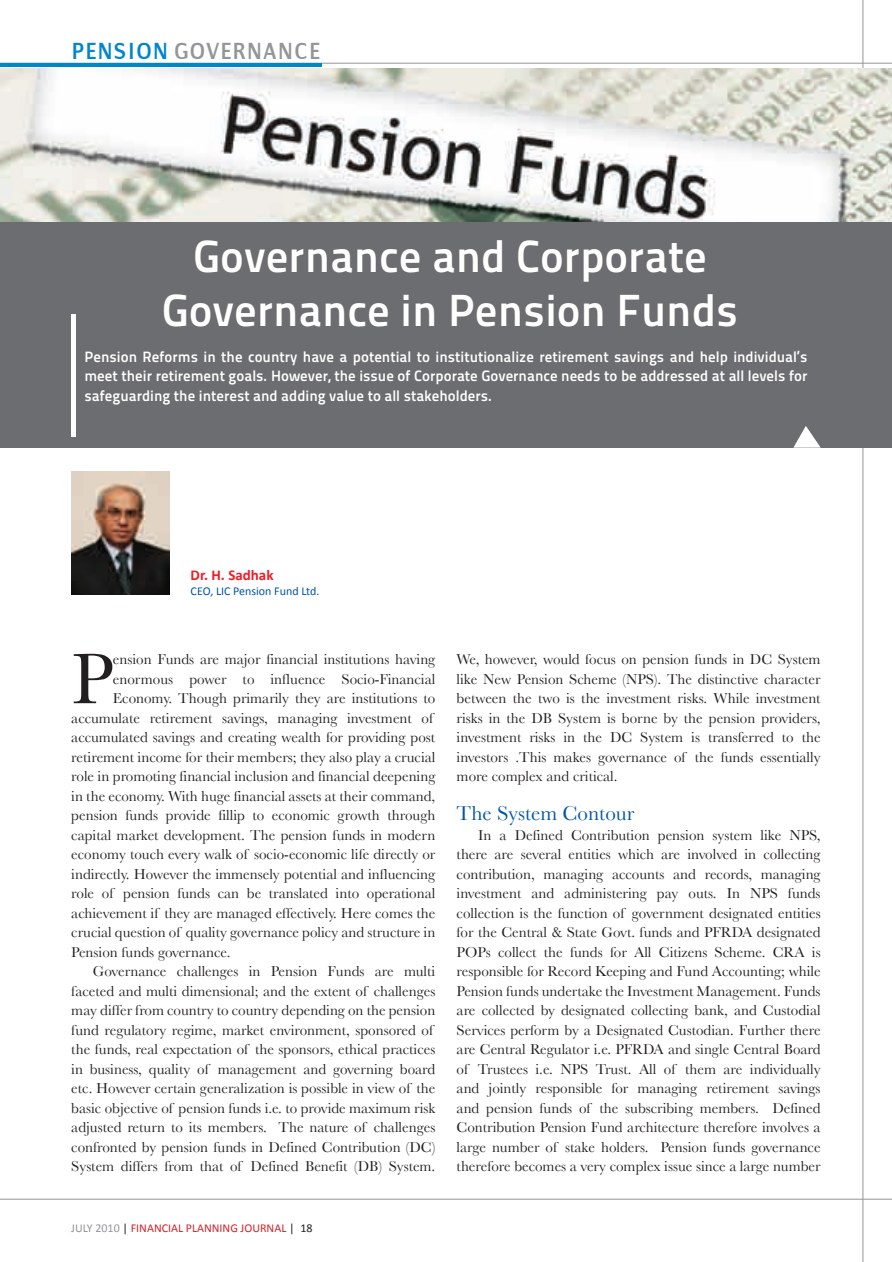
<style>
.page{position:relative;width:892px;height:1262px;background:#fff}
.page>*{position:absolute;margin:0;border:0;box-sizing:border-box;transform-origin:0 0}
.t1{font:73.95px "Baskerville";color:#231f20}
.t2{font:45px/54px "Titillium Maps 26 L 750 wt";color:#fff;text-align:center}
.t3{font:22.5px "Communist Sans";color:#939598}
.t4{font:21px "Baskerville";color:#0154a6}
.t5{font:15px/19.5px "Baskerville";color:#231f20;text-align:justify}
.t6{font:15px/19.5px "Titillium Maps 26 L 750 wt";color:#fff;text-align:justify}
.t7{font:700 15px "Calibri";color:#ee1d23}
.t8{font:12px "Calibri";color:#d1232a}
.t9{font:12px "Calibri";color:#0154a6}
.s1{color:#0086cb}
.s2{color:#939598}
.s3{color:#231f20}
</style>
<div class="page">
<hr style="left:0;top:1199px;width:892px;height:1px;background:#939598">
<hr style="left:862px;top:0;width:1px;height:1262px;background:#939598">
<hr style="left:0;top:63px;width:892px;height:1px;background:#939598">
<hr style="left:0;top:63px;width:322px;height:3px;background:#0086cb">
<img style="left:71px;top:471px;width:98px;height:123px">
<img style="left:0;top:69px;width:892px;height:153px">
<div style="left:0;top:222px;width:892px;height:225px;background:#6c6d70"></div>
<svg style="left:793px;top:426px;width:28px;height:22px"></svg>
<hr style="left:71px;top:314px;width:4px;height:123px;background:#fff">
<h3 class="t3" style="left:71px;top:42px;width:251px"><span class="s1">PENSION</span> GOVERNANCE</h3>
<h2 class="t2" style="left:162px;top:227px;width:578px">Governance and Corporate<br>Governance in Pension Funds</h2>
<p class="t6" style="left:84px;top:346px;width:724px">Pension Reforms in the country have a potential to institutionalize retirement savings and help individual’s meet their retirement goals. However, the issue of Corporate Governance needs to be addressed at all levels for safeguarding the interest and adding value to all stakeholders.</p>
<p class="t7" style="left:191px;top:566px;width:84px">Dr. H. Sadhak</p>
<p class="t9" style="left:191px;top:583px;width:130px">CEO, LIC Pension Fund Ltd.</p>
<h1 class="t1" style="left:71px;top:636px;width:43px">P</h1>
<p class="t5" style="left:113px;top:649px;width:324px">ension Funds are major financial institutions having</p>
<p class="t5" style="left:113px;top:669px;width:324px">enormous power to influence Socio-Financial</p>
<p class="t5" style="left:113px;top:688px;width:324px">Economy. Though primarily they are institutions to</p>
<p class="t5" style="left:71px;top:708px;width:363px">accumulate retirement savings, managing investment of</p>
<p class="t5" style="left:71px;top:727px;width:365px">accumulated savings and creating wealth for providing post</p>
<p class="t5" style="left:71px;top:747px;width:365px">retirement income for their members; they also play a crucial</p>
<p class="t5" style="left:71px;top:766px;width:365px">role in promoting financial inclusion and financial deepening</p>
<p class="t5" style="left:71px;top:786px;width:365px">in the economy. With huge financial assets at their command,</p>
<p class="t5" style="left:71px;top:805px;width:365px">pension funds provide fillip to economic growth through</p>
<p class="t5" style="left:71px;top:825px;width:365px">capital market development. The pension funds in modern</p>
<p class="t5" style="left:71px;top:844px;width:365px">economy touch every walk of socio-economic life directly or</p>
<p class="t5" style="left:71px;top:864px;width:365px">indirectly. However the immensely potential and influencing</p>
<p class="t5" style="left:71px;top:883px;width:365px">role of pension funds can be translated into operational</p>
<p class="t5" style="left:71px;top:903px;width:365px">achievement if they are managed effectively. Here comes the</p>
<p class="t5" style="left:71px;top:922px;width:365px">crucial question of quality governance policy and structure in</p>
<p class="t5" style="left:71px;top:942px;width:161px">Pension funds governance.</p>
<p class="t5" style="left:93px;top:961px;width:344px">Governance challenges in Pension Funds are multi</p>
<p class="t5" style="left:71px;top:981px;width:365px">faceted and multi dimensional; and the extent of challenges</p>
<p class="t5" style="left:71px;top:1000px;width:365px">may differ from country to country depending on the pension</p>
<p class="t5" style="left:71px;top:1020px;width:363px">fund regulatory regime, market environment, sponsored of</p>
<p class="t5" style="left:71px;top:1039px;width:365px">the funds, real expectation of the sponsors, ethical practices</p>
<p class="t5" style="left:71px;top:1059px;width:365px">in business, quality of management and governing board</p>
<p class="t5" style="left:71px;top:1078px;width:365px">etc. However certain generalization is possible in view of the</p>
<p class="t5" style="left:71px;top:1098px;width:365px">basic objective of pension funds i.e. to provide maximum risk</p>
<p class="t5" style="left:71px;top:1117px;width:365px">adjusted return to its members. The nature of challenges</p>
<p class="t5" style="left:71px;top:1137px;width:365px">confronted by pension funds in Defined Contribution (DC)</p>
<p class="t5" style="left:71px;top:1156px;width:366px">System differs from that of Defined Benefit (DB) System.</p>
<p class="t8" style="left:71px;top:1220px;width:243px"><span class="s2">JULY 2010</span> <span class="s3">|</span> FINANCIAL PLANNING JOURNAL <span class="s3">| 18</span></p>
<p class="t5" style="left:457px;top:649px;width:365px">We, however, would focus on pension funds in DC System like New Pension Scheme (NPS). The distinctive character between the two is the investment risks. While investment risks in the DB System is borne by the pension providers, investment risks in the DC System is transferred to the investors .This makes governance of the funds essentially more complex and critical.</p>
<h3 class="t4" style="left:457px;top:801px;width:179px">The System Contour</h3>
<p class="t5" style="left:457px;top:825px;width:365px;text-indent:22px">In a Defined Contribution pension system like NPS, there are several entities which are involved in collecting contribution, managing accounts and records, managing investment and administering pay outs. In NPS funds collection is the function of government designated entities for the Central &amp; State Govt. funds and PFRDA designated POPs collect the funds for All Citizens Scheme. CRA is responsible for Record Keeping and Fund Accounting; while Pension funds undertake the Investment Management. Funds are collected by designated collecting bank, and Custodial Services perform by a Designated Custodian. Further there are Central Regulator i.e. PFRDA and single Central Board of Trustees i.e. NPS Trust. All of them are individually and jointly responsible for managing retirement savings and pension funds of the subscribing members. Defined Contribution Pension Fund architecture therefore involves a large number of stake holders. Pension funds governance therefore becomes a very complex issue since a large number</p>
</div>
